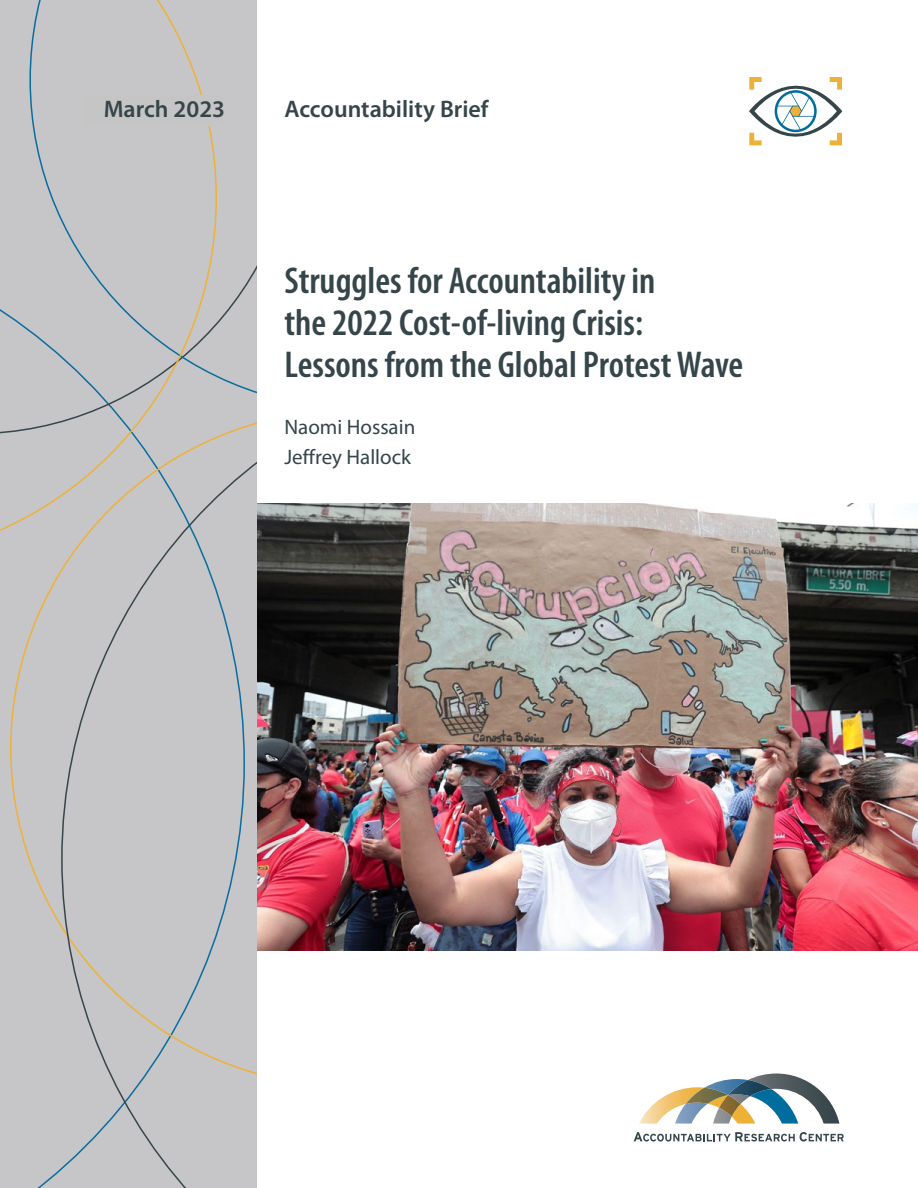
<style>
.page{position:relative;width:918px;height:1188px;background:#fff}
.page>*{position:absolute;margin:0;border:0;box-sizing:border-box;transform-origin:0 0}
.t1{font:600 condensed 37.5px/42px "Myriad Pro";color:#354549}
.H1-Subtitle{font:600 24px "Myriad Pro";color:#354549}
.Date_number{font:600 24px "Myriad Pro";color:#354549}
.Author_cover{font:21px "Myriad Pro";color:#354549}
</style>
<div class="page">
<img style="left:256px;top:503px;width:662px;height:448px">
<img style="left:750px;top:1074px;width:89px;height:50px">
<svg style="left:634px;top:1132px;width:210px;height:10px"></svg>
<img style="left:639px;top:1091px;width:36px;height:33px">
<img style="left:675px;top:1079px;width:123px;height:45px">
<img style="left:728px;top:1080px;width:43px;height:16px">
<img style="left:686px;top:1088px;width:42px;height:16px">
<div style="left:0;top:562px;width:61px;height:626px;background:#c6c5c7"></div>
<div style="left:10px;top:562px;width:51px;height:525px;background:#c6c5c7"></div>
<div style="left:217px;top:0;width:39px;height:358px;background:#c6c5c7"></div>
<div style="left:0;top:0;width:217px;height:562px;background:#c6c5c7"></div>
<div style="left:61px;top:358px;width:195px;height:830px;background:#c6c5c7"></div>
<div style="left:84px;top:95px;width:141px;height:31px;background:#c6c5c6"></div>
<svg style="left:749px;top:77px;width:93px;height:69px"></svg>
<p class="Date_number" style="left:104px;top:93px;width:123px">March 2023</p>
<h1 class="H1-Subtitle" style="left:284px;top:93px;width:206px">Accountability Brief</h1>
<h1 class="t1" style="left:284px;top:260px;width:460px">Struggles for Accountability in<br>the 2022 Cost-of-living Crisis:<br>Lessons from the Global Protest Wave</h1>
<p class="Author_cover" style="left:284px;top:414px;width:132px">Naomi Hossain</p>
<p class="Author_cover" style="left:284px;top:444px;width:128px">Jeffrey Hallock</p>
</div>
